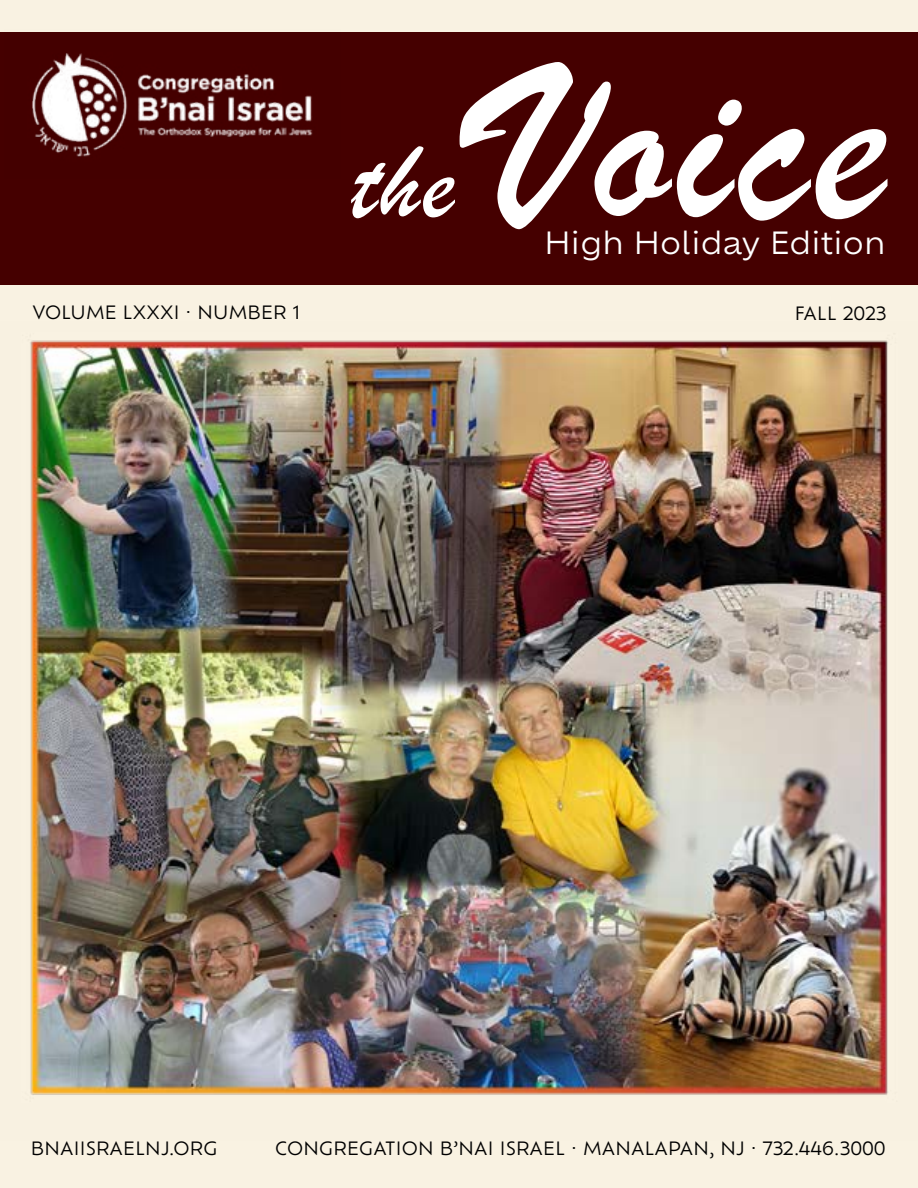
<style>
.page{position:relative;width:918px;height:1188px;background:#f9f2e2}
.page>*{position:absolute;margin:0;border:0;box-sizing:border-box;transform-origin:0 0}
.t1{font:243px "Brush Script";letter-spacing:.025em;color:#fff}
.t2{font:108px "Brush Script";color:#fff}
.t3{font:30px "Ofelia Text";color:#fff}
.t4{font:18px "Ofelia Text";letter-spacing:.01em;color:#000}
</style>
<div class="page">
<div style="left:0;top:32px;width:918px;height:252px;background:#450000"></div>
<img style="left:30px;top:340px;width:858px;height:755px">
<img style="left:5px;top:32px;width:335px;height:147px">
<p class="t4" style="left:32px;top:298px;width:269px">VOLUME LXXXI · NUMBER 1</p>
<h1 class="t1" style="left:487px;top:-19px;width:400px">Voice</h1>
<h3 class="t3" style="left:544px;top:221px;width:343px">High Holiday Edition</h3>
<h2 class="t2" style="left:351px;top:111px;width:105px">the</h2>
<p class="t4" style="left:795px;top:300px;width:94px">FALL 2023</p>
<p class="t4" style="left:31px;top:1135px;width:188px">BNAIISRAELNJ.ORG</p>
<p class="t4" style="left:275px;top:1135px;width:612px">CONGREGATION B’NAI ISRAEL · MANALAPAN, NJ · 732.446.3000</p>
</div>
